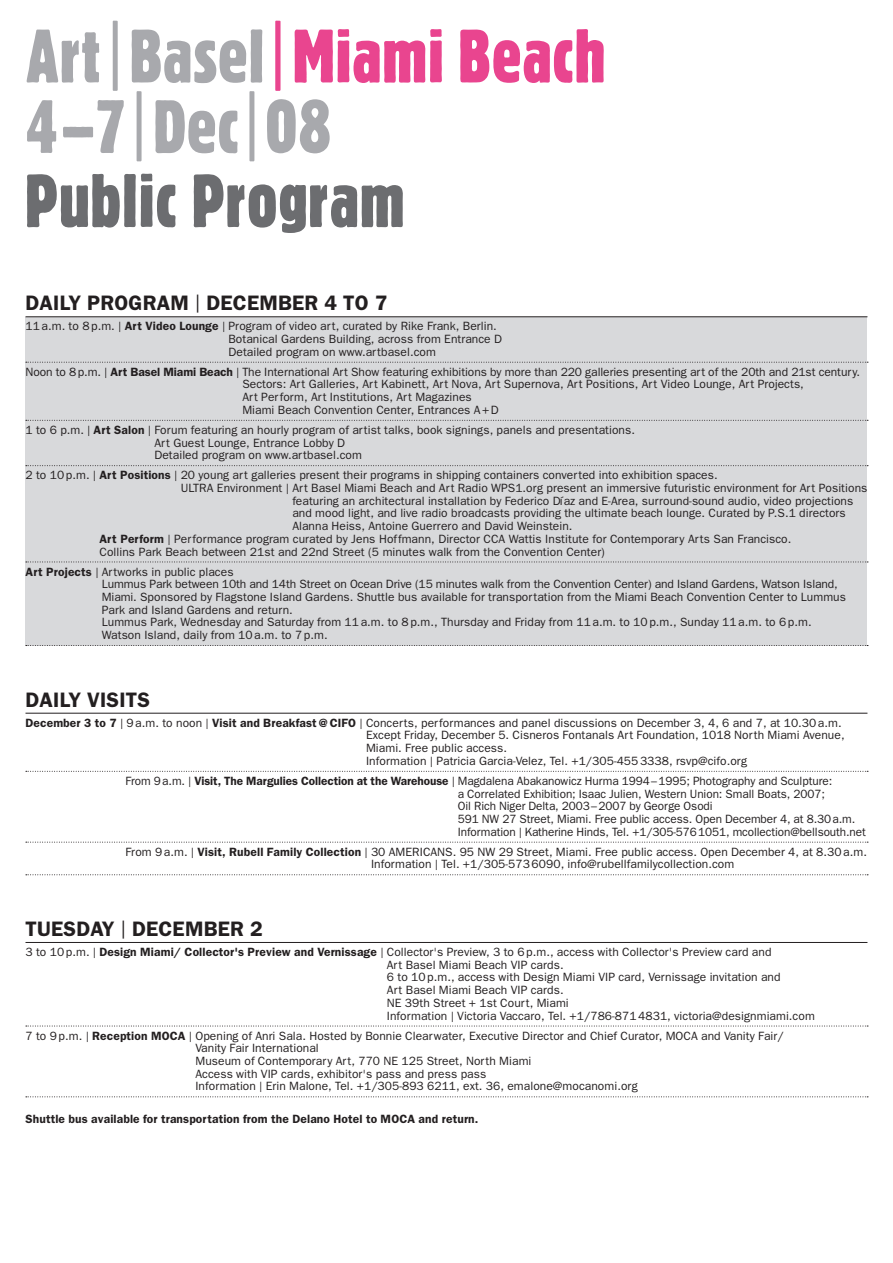
<style>
.page{position:relative;width:893px;height:1263px;background:#fff}
.page>*{position:absolute;margin:0;border:0;box-sizing:border-box;transform-origin:0 0}
.t1{font:75px "Art Block Positiv";letter-spacing:.005em;color:#e9458f}
.t2{font:75px "Art Block Positiv";letter-spacing:.005em;color:#6c6d70}
.t3{font:75px "Art Block Negativ";color:#a8a9ad}
.t4{font:21px "Art Franklin Gothic Art Demi";letter-spacing:.01em;color:#231f20}
.t5{font:12px/12.8px "Art Franklin Gothic Art";letter-spacing:.005em;color:#231f20}
.t6{font:12px "Art Franklin Gothic Art Demi";letter-spacing:.01em;color:#231f20}
.s1{font-family:"Art Block Negativ";color:#a8a9ad}
.s2{font-family:"Art Franklin Gothic Art"}
.s3{font-family:"Art Franklin Gothic Art Demi"}
</style>
<div class="page">
<div style="left:26px;top:317px;width:841px;height:328px;background:#d8d9db"></div>
<hr style="left:26px;top:316px;width:841px;height:1px;background:#231f20">
<svg style="left:26px;top:362px;width:842px;height:1px"></svg>
<svg style="left:26px;top:420px;width:842px;height:1px"></svg>
<svg style="left:26px;top:465px;width:842px;height:1px"></svg>
<svg style="left:26px;top:562px;width:842px;height:1px"></svg>
<svg style="left:26px;top:645px;width:842px;height:1px"></svg>
<hr style="left:26px;top:713px;width:841px;height:1px;background:#231f20">
<svg style="left:26px;top:771px;width:842px;height:1px"></svg>
<svg style="left:26px;top:842px;width:842px;height:1px"></svg>
<svg style="left:26px;top:874px;width:842px;height:1px"></svg>
<hr style="left:26px;top:942px;width:841px;height:1px;background:#231f20">
<svg style="left:26px;top:1026px;width:842px;height:1px"></svg>
<svg style="left:26px;top:1096px;width:842px;height:1px"></svg>
<h1 class="t1" style="left:26px;top:13px;width:581px"><span class="s1">Art|Basel</span>|Miami Beach</h1>
<h1 class="t3" style="left:26px;top:84px;width:307px">4–7|Dec|08</h1>
<h1 class="t2" style="left:26px;top:158px;width:381px">Public Program</h1>
<h2 class="t4" style="left:26px;top:291px;width:363px">Daily program <span class="s2">|</span> December 4 to 7</h2>
<p class="t5" style="left:228px;top:320px;width:275px;text-indent:-203px">11a.m. to 8p.m. | <span class="s3">Art Video Lounge</span> | Program of video art, curated by Rike Frank, Berlin.<br>Botanical Gardens Building, across from Entrance D<br>Detailed program on www.artbasel.com</p>
<p class="t5" style="left:242px;top:365px;width:619px;text-indent:-217px">Noon to 8p.m. | <span class="s3">Art Basel Miami Beach</span> | The International Art Show featuring exhibitions by more than 220 galleries presenting art of the 20th and 21st century.<br>Sectors: Art Galleries, Art Kabinett, Art Nova, Art Supernova, Art Positions, Art Video Lounge, Art Projects,<br>Art Perform, Art Institutions, Art Magazines<br>Miami Beach Convention Center, Entrances A+D</p>
<p class="t5" style="left:154px;top:423px;width:482px;text-indent:-129px">1 to 6 p.m. | <span class="s3">Art Salon</span> | Forum featuring an hourly program of artist talks, book signings, panels and presentations.<br>Art Guest Lounge, Entrance Lobby D<br>Detailed program on www.artbasel.com</p>
<p class="t5" style="left:26px;top:468px;width:694px">2 to 10p.m. | <span class="s3">Art Positions</span> | 20 young art galleries present their programs in shipping containers converted into exhibition spaces.</p>
<p class="t5" style="left:181px;top:481px;width:688px">ULTRA Environment | Art Basel Miami Beach and Art Radio WPS1.org present an immersive futuristic environment for Art Positions</p>
<p class="t5" style="left:292px;top:494px;width:563px">featuring an architectural installation by Federico Díaz and E-Area, surround-sound audio, video projections</p>
<p class="t5" style="left:292px;top:507px;width:555px">and mood light, and live radio broadcasts providing the ultimate beach lounge. Curated by P.S.1 directors</p>
<p class="t5" style="left:292px;top:519px;width:282px">Alanna Heiss, Antoine Guerrero and David Weinstein.</p>
<p class="t5" style="left:100px;top:532px;width:693px"><span class="s3">Art Perform</span> | Performance program curated by Jens Hoffmann, Director CCA Wattis Institute for Contemporary Arts San Francisco.</p>
<p class="t5" style="left:100px;top:545px;width:507px">Collins Park Beach between 21st and 22nd Street (5 minutes walk from the Convention Center)</p>
<p class="t5" style="left:102px;top:565px;width:746px;text-indent:-76px"><span class="s3">Art Projects</span> | Artworks in public places<br>Lummus Park between 10th and 14th Street on Ocean Drive (15 minutes walk from the Convention Center) and Island Gardens, Watson Island, Miami. Sponsored by Flagstone Island Gardens. Shuttle bus available for transportation from the Miami Beach Convention Center to Lummus Park and Island Gardens and return.<br>Lummus Park, Wednesday and Saturday from 11a.m. to 8p.m., Thursday and Friday from 11a.m. to 10p.m., Sunday 11a.m. to 6p.m.<br>Watson Island, daily from 10a.m. to 7p.m.</p>
<h2 class="t4" style="left:26px;top:687px;width:26px">DAILY</h2>
<h2 class="t4" style="left:87px;top:687px;width:64px">VISITS</h2>
<p class="t5" style="left:366px;top:716px;width:480px;text-indent:-341px"><span class="s3">December 3 to 7</span> | 9a.m. to noon | <span class="s3">Visit and Breakfast @ CI FO</span> | Concerts, performances and panel discussions on December 3, 4, 6 and 7, at 10.30a.m.<br>Except Friday, December 5. Cisneros Fontanals Art Foundation, 1018 North Miami Avenue, Miami. Free public access.<br>Information | Patricia Garcia-Velez, Tel. +1/305-4553338, rsvp@cifo.org</p>
<p class="t5" style="left:458px;top:774px;width:410px;text-indent:-332px">From 9a.m. | <span class="s3">Visit, The Margulies Collection at the Warehouse</span> | Magdalena Abakanowicz Hurma 1994–1995; Photography and Sculpture:<br>a Correlated Exhibition; Isaac Julien, Western Union: Small Boats, 2007;<br>Oil Rich Niger Delta, 2003–2007 by George Osodi<br>591 NW 27 Street, Miami. Free public access. Open December 4, at 8.30a.m.<br>Information | Katherine Hinds, Tel. +1/305-5761051, mcollection@bellsouth.net</p>
<p class="t5" style="left:371px;top:845px;width:497px;text-indent:-246px">From 9a.m. | <span class="s3">Visit, Rubell Family Collection</span> | 30 AMERICANS. 95 NW 29 Street, Miami. Free public access. Open December 4, at 8.30a.m.<br>Information | Tel. +1/305-5736090, info@rubellfamilycollection.com</p>
<h2 class="t4" style="left:26px;top:916px;width:239px">TUESDAY <span class="s2">|</span> December 2</h2>
<p class="t5" style="left:387px;top:945px;width:429px;text-indent:-361px">3 to 10p.m. | <span class="s3">Design Miami/ Collector’s Preview and Vernissage</span> | Collector’s Preview, 3 to 6p.m., access with Collector’s Preview card and<br>Art Basel Miami Beach VIP cards.<br>6 to 10p.m., access with Design Miami VIP card, Vernissage invitation and<br>Art Basel Miami Beach VIP cards.<br>NE 39th Street + 1st Court, Miami<br>Information | Victoria Vaccaro, Tel. +1/786-8714831, victoria@designmiami.com</p>
<p class="t6" style="left:26px;top:1028px;width:135px"><span class="s2">7 to 9p.m. |</span> Reception MOCA</p>
<p class="t5" style="left:195px;top:1029px;width:590px;text-indent:-6px">| Opening of Anri Sala. Hosted by Bonnie Clearwater, Executive Director and Chief Curator, MOCA and Vanity Fair/ Vanity Fair International<br>Museum of Contemporary Art, 770 NE 125 Street, North Miami<br>Access with VIP cards, exhibitor’s pass and press pass<br>Information | Erin Malone, Tel. +1/305-893 6211, ext. 36, emalone@mocanomi.org</p>
<p class="t6" style="left:26px;top:1112px;width:365px">Shuttle bus available for transportation from the Delano Hotel to MOCA</p>
<p class="t6" style="left:419px;top:1112px;width:61px">and return.</p>
</div>
